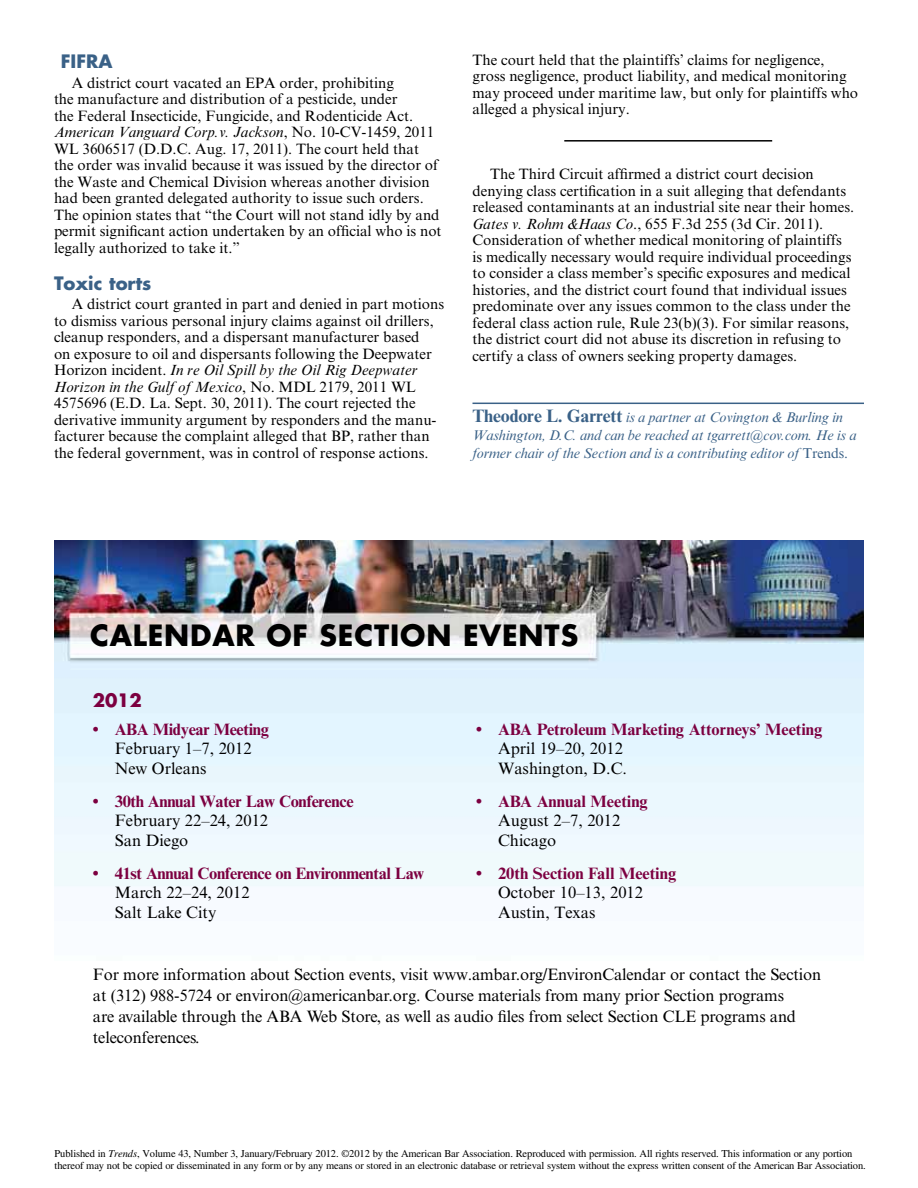
<style>
.page{position:relative;width:918px;height:1188px;background:#fff}
.page>*{position:absolute;margin:0;border:0;box-sizing:border-box;transform-origin:0 0}
.t1{font:700 28.5px "Futura";letter-spacing:.03em;color:#000}
.t2{font:700 18px "Futura";color:#3a6187}
.t3{font:700 18px "Futura";color:#7c0040}
.t4{font:16.5px/19.5px "Times New Roman MT Std";letter-spacing:-.01em;color:#000}
.t5{font:700 16.5px "Times New Roman MT Std";letter-spacing:-.02em;color:#7c0040}
.t6{font:700 16.5px "Times New Roman MT Std";color:#7c0040}
.t7{font:15px/16.5px "Times New Roman MT Std";color:#000}
.t8{font:italic 14.25px/18px "Times New Roman MT Std";letter-spacing:-.01em;color:#3a6187}
.t9{font:10.5px/12px "Times LT Std";letter-spacing:-.01em;color:#000}
.s1{font-style:italic}
.s2{font-weight:700;font-style:normal;font-size:18px}
.s3{font-style:normal}
</style>
<div class="page">
<hr style="left:472px;top:403px;width:392px;height:1px;background:#3a6187">
<img style="left:54px;top:541px;width:810px;height:346px">
<hr style="left:564px;top:140px;width:208px;height:2px;background:#000">
<p class="t2" style="left:61px;top:50px;width:53px">FIFRA</p>
<p class="t7" style="left:54px;top:74px;width:389px;text-indent:18px">A district court vacated an EPA order, prohibiting<br>the manufacture and distribution of a pesticide, under<br>the Federal Insecticide, Fungicide, and Rodenticide Act.<br><span class="s1">American Vanguard Corp.v. Jackson</span>, No. 10-CV-1459, 2011<br>WL 3606517 (D.D.C. Aug. 17, 2011). The court held that the order was invalid because it was issued by the director of the Waste and Chemical Division whereas another division had been granted delegated authority to issue such orders.<br>The opinion states that “the Court will not stand idly by and permit significant action undertaken by an official who is not legally authorized to take it.”</p>
<p class="t2" style="left:54px;top:271px;width:99px">Toxic torts</p>
<p class="t7" style="left:54px;top:296px;width:392px;text-indent:18px">A district court granted in part and denied in part motions to dismiss various personal injury claims against oil drillers, cleanup responders, and a dispersant manufacturer based<br>on exposure to oil and dispersants following the Deepwater Horizon incident. <span class="s1">In re Oil Spill by the Oil Rig Deepwater Horizon in the Gulf of Mexico</span>, No. MDL 2179, 2011 WL 4575696 (E.D. La. Sept. 30, 2011). The court rejected the derivative immunity argument by responders and the manu&shy;facturer because the complaint alleged that BP, rather than the federal government, was in control of response actions.</p>
<p class="t7" style="left:472px;top:51px;width:387px">The court held that the plaintiffs’ claims for negligence, gross negligence, product liability, and medical monitoring may proceed under maritime law, but only for plaintiffs who alleged a physical injury.</p>
<p class="t7" style="left:472px;top:166px;width:383px;text-indent:18px">The Third Circuit affirmed a district court decision denying class certification in a suit alleging that defendants released contaminants at an industrial site near their homes.<br><span class="s1">Gates v. Rohm &amp;Haas Co</span>., 655 F.3d 255 (3d Cir. 2011).<br>Consideration of whether medical monitoring of plaintiffs is medically necessary would require individual proceedings to consider a class member’s specific exposures and medical histories, and the district court found that individual issues predominate over any issues common to the class under the federal class action rule, Rule 23(b)(3). For similar reasons, the district court did not abuse its discretion in refusing to certify a class of owners seeking property damages.</p>
<p class="t8" style="left:472px;top:408px;width:386px"><span class="s2">Theodore L. Garrett</span> is a partner at Covington &amp; Burling in<br>Washington, D.C. and can be reached at tgarrett@cov.com. He is a former chair of the Section and is a contributing editor of <span class="s3">Trends.</span></p>
<h1 class="t1" style="left:90px;top:617px;width:490px">CALENDAR OF SECTION EVENTS</h1>
<p class="t3" style="left:93px;top:688px;width:50px">2012</p>
<p class="t5" style="left:93px;top:719px;width:178px">• ABA Midyear Meeting</p>
<p class="t4" style="left:115px;top:739px;width:138px">February 1–7, 2012<br>New Orleans</p>
<p class="t5" style="left:93px;top:791px;width:262px">• 30th Annual Water Law Conference</p>
<p class="t4" style="left:115px;top:811px;width:155px">February 22–24, 2012<br>San Diego</p>
<p class="t5" style="left:93px;top:863px;width:333px">• 41st Annual Conference on Environmental Law</p>
<p class="t4" style="left:115px;top:883px;width:136px">March 22–24, 2012<br>Salt Lake City</p>
<p class="t6" style="left:476px;top:719px;width:348px">• ABA Petroleum Marketing Attorneys’ Meeting</p>
<p class="t4" style="left:498px;top:739px;width:130px">April 19–20, 2012<br>Washington, D.C.</p>
<p class="t6" style="left:476px;top:791px;width:173px">• ABA Annual Meeting</p>
<p class="t4" style="left:498px;top:811px;width:124px">August 2–7, 2012<br>Chicago</p>
<p class="t6" style="left:476px;top:863px;width:202px">• 20th Section Fall Meeting</p>
<p class="t4" style="left:498px;top:883px;width:147px">October 10–13, 2012<br>Austin, Texas</p>
<p class="t4" style="left:93px;top:964px;width:730px;line-height:21px">For more information about Section events, visit www.ambar.org/EnvironCalendar or contact the Section at (312) 988-5724 or environ@americanbar.org. Course materials from many prior Section programs<br>are available through the ABA Web Store, as well as audio files from select Section CLE programs and teleconferences.</p>
<p class="t9" style="left:55px;top:1148px;width:813px">Published in <span class="s1">Trends</span>, Volume 43, Number 3, January/February 2012. ©2012 by the American Bar Association. Reproduced with permission. All rights reserved. This information or any portion thereof may not be copied or disseminated in any form or by any means or stored in an electronic database or retrieval system without the express written consent of the American Bar Association.</p>
</div>
